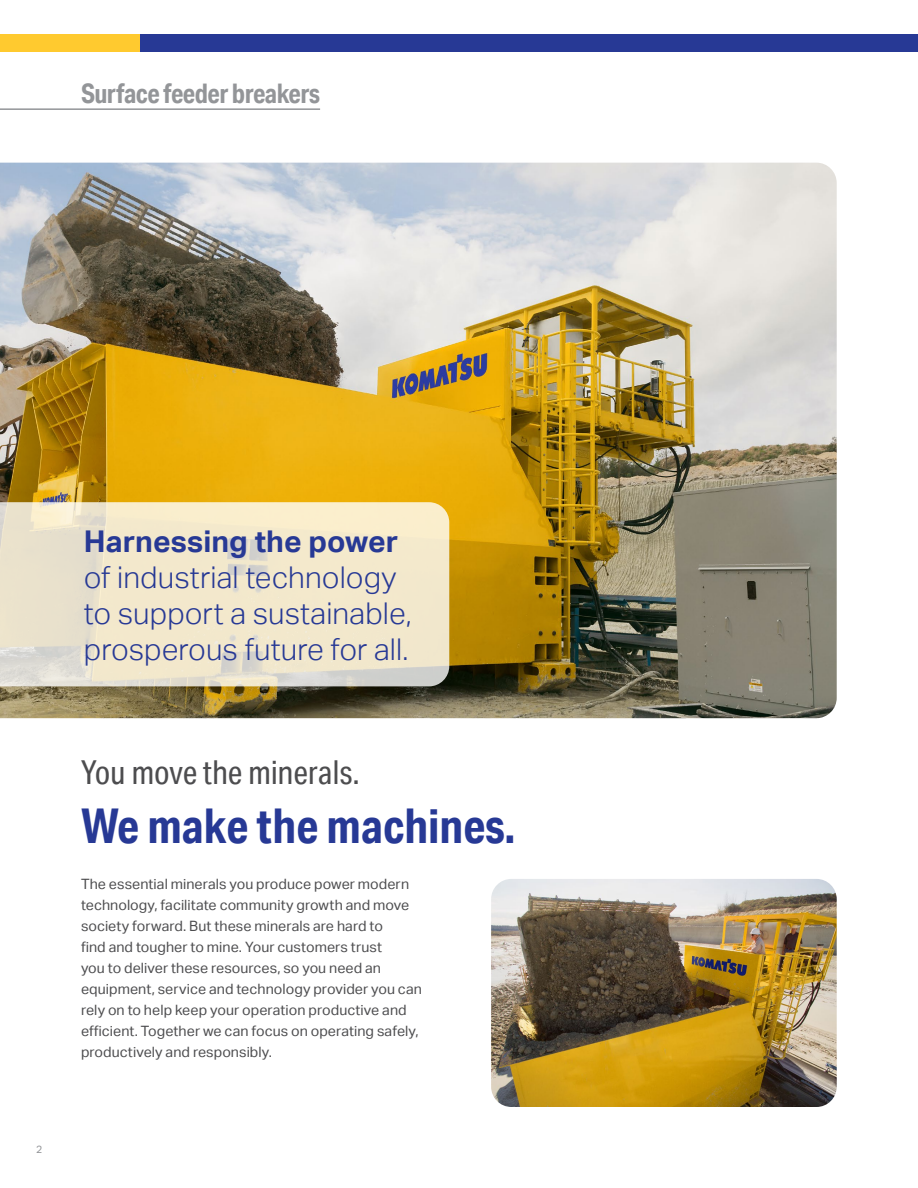
<style>
.page{position:relative;width:918px;height:1188px;background:#fff}
.page>*{position:absolute;margin:0;border:0;box-sizing:border-box;transform-origin:0 0}
.t1{font:700 48px "Aktiv Grotesk Cd";color:#273995}
.t2{font:33px "Aktiv Grotesk Cd";letter-spacing:-.005em;color:#4d4d4f}
.t3{font:300 30px/36px "Aktiv Grotesk";color:#273995}
.t4{font:700 30px "Aktiv Grotesk";color:#273995}
.t5{font:700 27px "Aktiv Grotesk Cd";letter-spacing:-.02em;color:#939598}
.t6{font:14.25px/21px "Aktiv Grotesk";letter-spacing:.005em;color:#4d4d4f}
.t7{font:10.5px "Aktiv Grotesk";color:#939598}
</style>
<div class="page">
<hr style="left:0;top:108px;width:320px;height:2px;background:#939598">
<div style="left:0;top:34px;width:143px;height:17px;background:#ffca2f"></div>
<div style="left:140px;top:34px;width:778px;height:17px;background:#273995"></div>
<img style="left:0;top:163px;width:837px;height:555px">
<img style="left:491px;top:879px;width:346px;height:228px">
<svg style="left:0;top:502px;width:449px;height:184px;background:#eee5cc"></svg>
<h3 class="t5" style="left:81px;top:76px;width:240px">Surface feeder breakers</h3>
<p class="t7" style="left:36px;top:1143px;width:8px">2</p>
<h3 class="t4" style="left:84px;top:524px;width:316px">Harnessing the power</h3>
<h3 class="t3" style="left:84px;top:560px;width:329px">of industrial technology to support a sustainable, prosperous future for all.</h3>
<h2 class="t2" style="left:81px;top:753px;width:280px">You move the minerals.</h2>
<h1 class="t1" style="left:81px;top:797px;width:436px">We make the machines.</h1>
<p class="t6" style="left:81px;top:874px;width:343px">The essential minerals you produce power modern technology, facilitate community growth and move society forward. But these minerals are hard to<br>find and tougher to mine. Your customers trust<br>you to deliver these resources, so you need an equipment, service and technology provider you can rely on to help keep your operation productive and efficient. Together we can focus on operating safely, productively and responsibly.</p>
</div>
